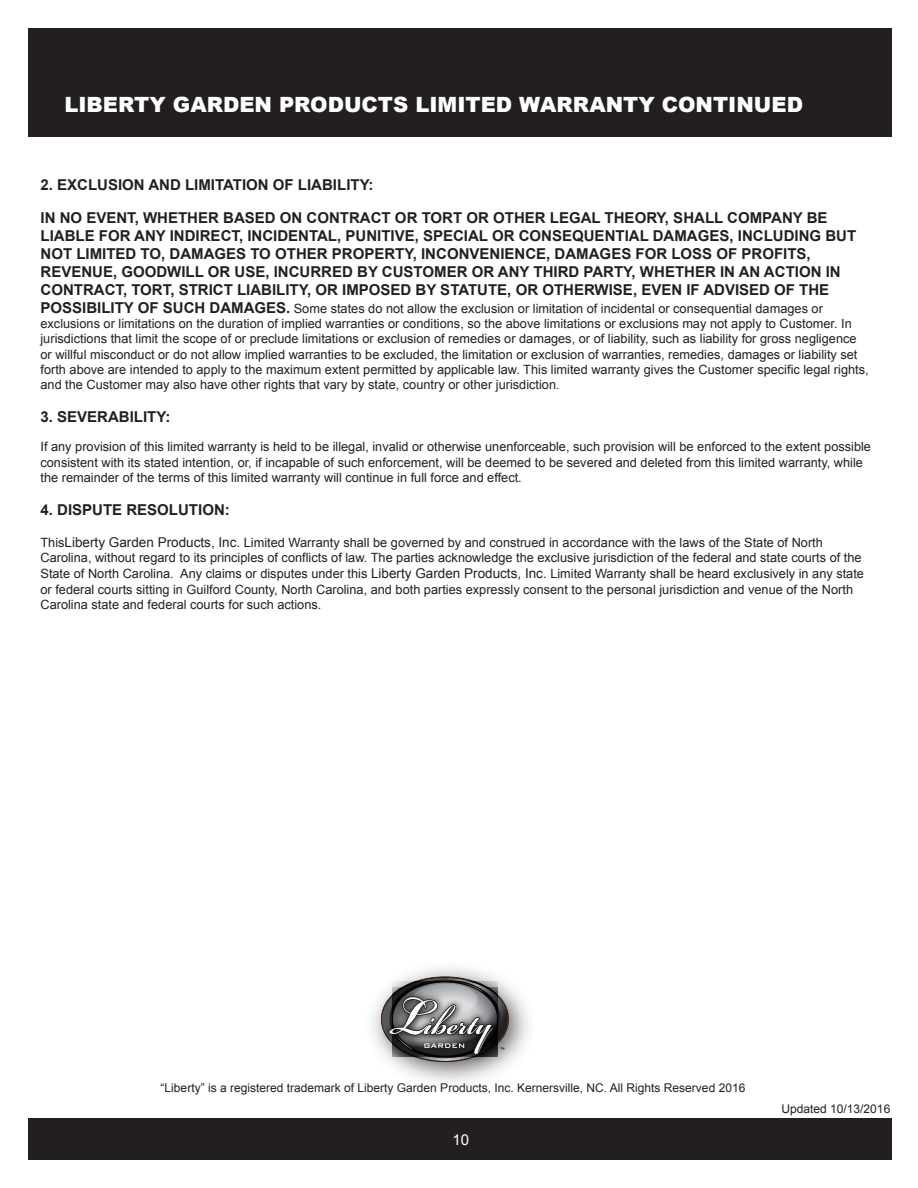
<style>
.page{position:relative;width:918px;height:1188px;background:#fff}
.page>*{position:absolute;margin:0;border:0;box-sizing:border-box;transform-origin:0 0}
.t1{font:900 21px "Arial";color:#fff}
.t2{font:700 15px/18px "Arial";color:#231f20}
.t3{font:15px "Arial";color:#fff}
.t4{font:12.75px/15.3px "Arial";color:#231f20}
.t5{font:12px "Arial";color:#231f20}
.t6{font:700 4.95px "Helvetica";color:#231f20}
.s1{font-weight:700;font-size:15px}
.s2{font-size:12px}
.s3{font-size:13.5px}
</style>
<div class="page">
<div style="left:29px;top:28px;width:862px;height:108px;background:#231f20"></div>
<div style="left:29px;top:1119px;width:862px;height:41px;background:#231f20"></div>
<svg style="left:381px;top:976px;width:128px;height:86px;background:#7e7c7d"></svg>
<h1 class="t1" style="left:64px;top:89px;width:739px">LIBERTY GARDEN PRODUCTS LIMITED WARRANTY CONTINUED</h1>
<p class="t2" style="left:40px;top:169px;width:788px;line-height:32.4px">2. EXCLUSION AND LIMITATION OF LIABILITY:<br>IN NO EVENT, WHETHER BASED ON CONTRACT OR TORT OR OTHER LEGAL THEORY, SHALL COMPANY BE</p>
<p class="t2" style="left:40px;top:227px;width:817px">LIABLE FOR ANY INDIRECT, INCIDENTAL, PUNITIVE, SPECIAL OR CONSEQUENTIAL DAMAGES, INCLUDING BUT NOT LIMITED TO, DAMAGES TO OTHER PROPERTY, INCONVENIENCE, DAMAGES FOR LOSS OF PROFITS, REVENUE, GOODWILL OR USE, INCURRED BY CUSTOMER OR ANY THIRD PARTY, WHETHER IN AN ACTION IN CONTRACT, TORT, STRICT LIABILITY, OR IMPOSED BY STATUTE, OR OTHERWISE, EVEN IF ADVISED OF THE</p>
<p class="t4" style="left:40px;top:301px;width:829px"><span class="s1">POSSIBILITY OF SUCH DAMAGES.</span> Some states do not allow the exclusion or limitation of incidental or consequential damages or exclusions or limitations on the duration of implied warranties or conditions, so the above limitations or exclusions may not apply to Customer. In jurisdictions that limit the scope of or preclude limitations or exclusion of remedies or damages, or of liability, such as liability for gross negligence or willful misconduct or do not allow implied warranties to be excluded, the limitation or exclusion of warranties, remedies, damages or liability set forth above are intended to apply to the maximum extent permitted by applicable law. This limited warranty gives the Customer specific legal rights, and the Customer may also have other rights that vary by state, country or other jurisdiction<span class="s2">.</span></p>
<p class="t2" style="left:40px;top:408px;width:131px">3. SEVERABILITY:</p>
<p class="t4" style="left:40px;top:439px;width:831px">If any provision of this limited warranty is held to be illegal, invalid or otherwise unenforceable, such provision will be enforced to the extent possible consistent with its stated intention, or, if incapable of such enforcement, will be deemed to be severed and deleted from this limited warranty, while the remainder of the terms of this limited warranty will continue in full force and effect.</p>
<p class="t2" style="left:40px;top:502px;width:191px">4. DISPUTE RESOLUTION:</p>
<p class="t4" style="left:40px;top:535px;width:824px">This<span class="s3">Liberty Garden Products, Inc.</span> Limited Warranty shall be governed by and construed in accordance with the laws of the State of North Carolina, without regard to its principles of conflicts of law. The parties acknowledge the exclusive jurisdiction of the federal and state courts of the State of North Carolina. Any claims or disputes under this <span class="s3">Liberty Garden Products, Inc.</span> Limited Warranty shall be heard exclusively in any state or federal courts sitting in Guilford County, North Carolina, and both parties expressly consent to the personal jurisdiction and venue of the North Carolina state and federal courts for such actions.</p>
<p class="t6" style="left:500px;top:1045px;width:6px">™</p>
<p class="t5" style="left:160px;top:1080px;width:586px">“Liberty” is a registered trademark of Liberty Garden Products, Inc. Kernersville, NC. All Rights Reserved 2016</p>
<p class="t3" style="left:452px;top:1130px;width:18px">10</p>
<p class="t5" style="left:781px;top:1100px;width:110px">Updated 10/13/2016</p>
</div>
